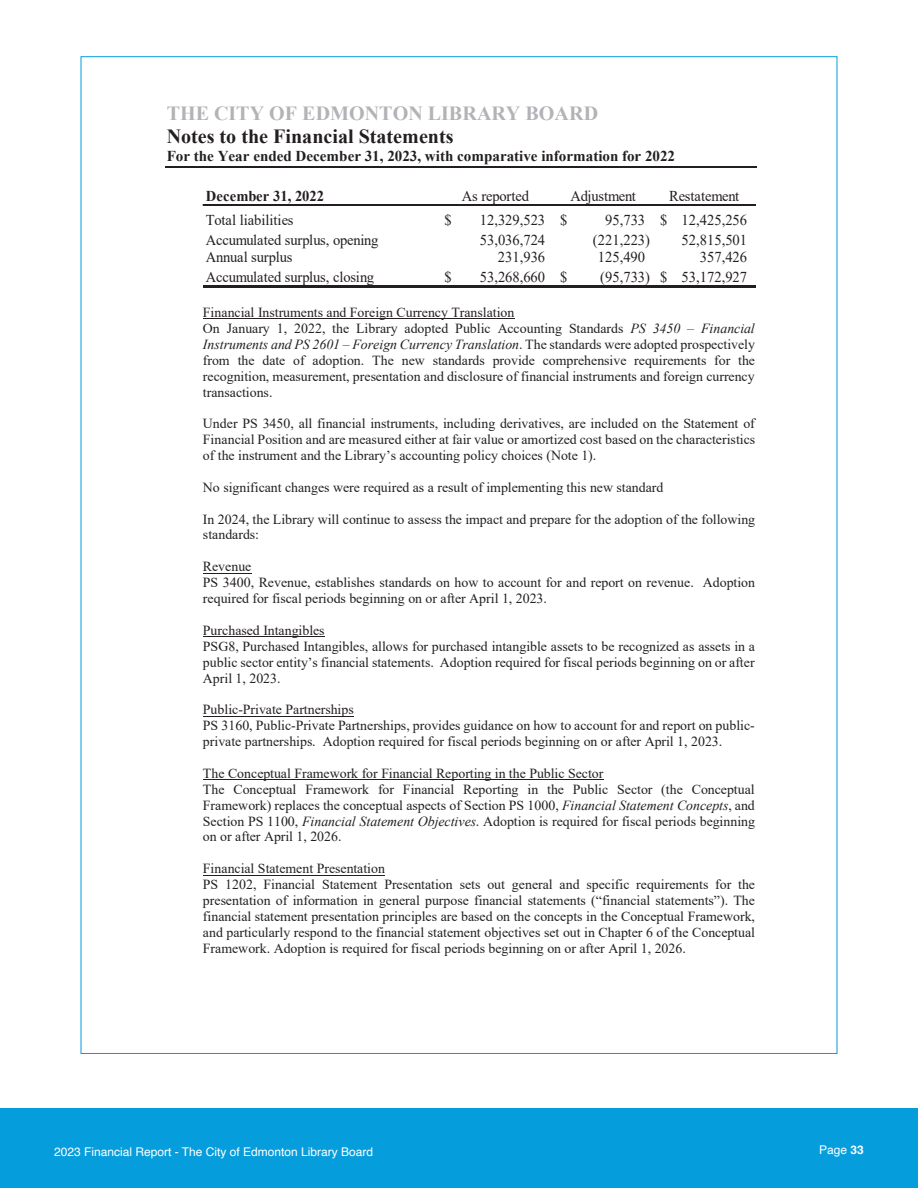
<style>
.page{position:relative;width:918px;height:1188px;background:#fff}
.page>*{position:absolute;margin:0;border:0;box-sizing:border-box;transform-origin:0 0}
.t1{font:700 20.1px/23.2px "Times New Roman";color:#b2b3b7}
.t2{font:700 15.15px "Times New Roman";color:#231f20}
.t3{font:15px "Times New Roman";color:#231f20}
.t4{font:700 15px "Times New Roman";color:#231f20}
.t5{font:15px "Times New Roman";letter-spacing:-.025em;color:#231f20}
.t6{font:15px "Times New Roman";letter-spacing:-.02em;color:#231f20}
.t7{font:13.8px/15.9px "Times New Roman";color:#231f20}
.t8{font:12px "Helvetica";color:#fff}
.s1{color:#231f20}
.s2{font-style:italic}
.s3{font-weight:700}
</style>
<div class="page">
<div style="left:0;top:1108px;width:918px;height:80px;background:#069ddc"></div>
<hr style="left:165px;top:166px;width:592px;height:2px;background:#231f20">
<hr style="left:203px;top:205px;width:552px;height:1px;background:#231f20">
<hr style="left:203px;top:286px;width:552px;height:2px;background:#231f20">
<hr style="left:203px;top:319px;width:311px;height:1px;background:#231f20">
<hr style="left:203px;top:573px;width:48px;height:1px;background:#231f20">
<hr style="left:203px;top:636px;width:122px;height:1px;background:#231f20">
<hr style="left:203px;top:716px;width:151px;height:1px;background:#231f20">
<hr style="left:203px;top:779px;width:400px;height:1px;background:#231f20">
<hr style="left:203px;top:875px;width:182px;height:1px;background:#231f20">
<p class="t1" style="left:167px;top:101px;width:433px">THE CITY OF EDMONTON LIBRARY BOARD<br><span class="s1">Notes to the Financial Statements</span></p>
<p class="t2" style="left:167px;top:145px;width:510px">For the Year ended December 31, 2023, with comparative information for 2022</p>
<p class="t4" style="left:206px;top:185px;width:120px">December 31, 2022</p>
<p class="t3" style="left:462px;top:186px;width:69px">As reported</p>
<p class="t6" style="left:570px;top:186px;width:67px">Adjustment</p>
<p class="t3" style="left:669px;top:186px;width:72px">Restatement</p>
<p class="t3" style="left:206px;top:209px;width:89px">Total liabilities</p>
<p class="t3" style="left:445px;top:209px;width:9px">$</p>
<p class="t3" style="left:480px;top:209px;width:89px">12,329,523 $</p>
<p class="t3" style="left:605px;top:209px;width:144px">95,733 $ 12,425,256</p>
<p class="t3" style="left:206px;top:229px;width:174px">Accumulated surplus, opening</p>
<p class="t3" style="left:480px;top:229px;width:67px">53,036,724</p>
<p class="t3" style="left:593px;top:229px;width:59px">(221,223)</p>
<p class="t3" style="left:682px;top:229px;width:67px">52,815,501</p>
<p class="t5" style="left:206px;top:247px;width:88px">Annual surplus</p>
<p class="t3" style="left:498px;top:247px;width:49px">231,936</p>
<p class="t3" style="left:598px;top:247px;width:49px">125,490</p>
<p class="t3" style="left:700px;top:247px;width:49px">357,426</p>
<p class="t3" style="left:206px;top:267px;width:170px">Accumulated surplus, closing</p>
<p class="t3" style="left:445px;top:267px;width:9px">$</p>
<p class="t3" style="left:480px;top:267px;width:89px">53,268,660 $</p>
<p class="t3" style="left:600px;top:267px;width:148px">(95,733) $ 53,172,927</p>
<p class="t7" style="left:203px;top:304px;width:554px">Financial Instruments and Foreign Currency Translation<br>On January 1, 2022, the Library adopted Public Accounting Standards <span class="s2">PS 3450 – Financial Instruments and PS 2601 – Foreign Currency Translation</span>. The standards were adopted prospectively from the date of adoption. The new standards provide comprehensive requirements for the recognition, measurement, presentation and disclosure of financial instruments and foreign currency transactions.</p>
<p class="t7" style="left:203px;top:415px;width:554px;text-align:justify">Under PS 3450, all financial instruments, including derivatives, are included on the Statement of Financial Position and are measured either at fair value or amortized cost based on the characteristics of the instrument and the Library’s accounting policy choices (Note 1).</p>
<p class="t7" style="left:203px;top:479px;width:462px">No significant changes were required as a result of implementing this new standard</p>
<p class="t7" style="left:203px;top:511px;width:554px">In 2024, the Library will continue to assess the impact and prepare for the adoption of the following standards:</p>
<p class="t7" style="left:203px;top:558px;width:554px">Revenue<br>PS 3400, Revenue, establishes standards on how to account for and report on revenue. Adoption required for fiscal periods beginning on or after April 1, 2023.</p>
<p class="t7" style="left:203px;top:622px;width:554px">Purchased Intangibles<br>PSG8, Purchased Intangibles, allows for purchased intangible assets to be recognized as assets in a public sector entity’s financial statements. Adoption required for fiscal periods beginning on or after April 1, 2023.</p>
<p class="t7" style="left:203px;top:701px;width:554px">Public-Private Partnerships<br>PS 3160, Public-Private Partnerships, provides guidance on how to account for and report on public&shy;private partnerships. Adoption required for fiscal periods beginning on or after April 1, 2023.</p>
<p class="t7" style="left:203px;top:765px;width:554px">The Conceptual Framework for Financial Reporting in the Public Sector<br>The Conceptual Framework for Financial Reporting in the Public Sector (the Conceptual Framework) replaces the conceptual aspects of Section PS 1000, <span class="s2">Financial Statement Concepts</span>, and Section PS 1100, <span class="s2">Financial Statement Objectives</span>. Adoption is required for fiscal periods beginning on or after April 1, 2026.</p>
<p class="t7" style="left:203px;top:860px;width:554px">Financial Statement Presentation<br>PS 1202, Financial Statement Presentation sets out general and specific requirements for the presentation of information in general purpose financial statements (“financial statements”). The financial statement presentation principles are based on the concepts in the Conceptual Framework, and particularly respond to the financial statement objectives set out in Chapter 6 of the Conceptual Framework. Adoption is required for fiscal periods beginning on or after April 1, 2026.</p>
<p class="t8" style="left:54px;top:1142px;width:321px">2023 Financial Report - The City of Edmonton Library Board</p>
<p class="t8" style="left:819px;top:1140px;width:46px">Page <span class="s3">33</span></p>
</div>
